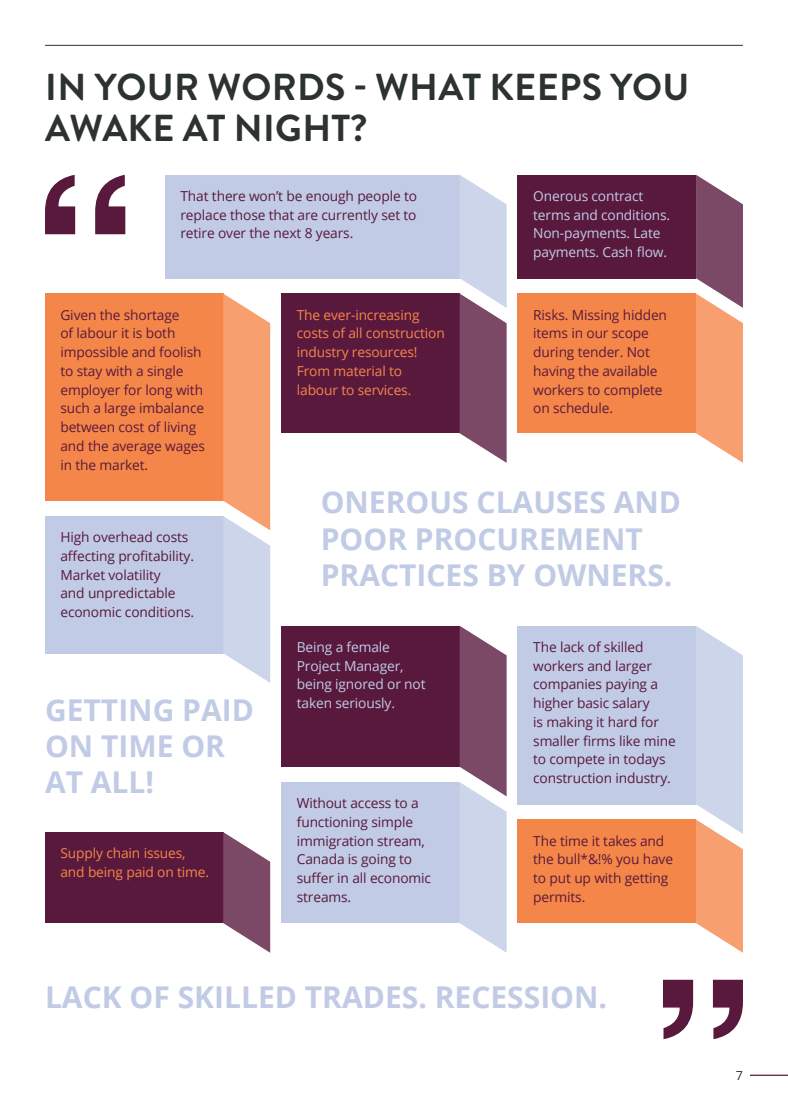
<style>
.page{position:relative;width:788px;height:1103px;background:#fff}
.page>*{position:absolute;margin:0;border:0;box-sizing:border-box;transform-origin:0 0}
.t1{font:700 37.5px/41.2px "Brandon Grotesque";letter-spacing:.01em;color:#2c3230}
.Body_Text{font:700 30px/36px "Open Sans";color:#c1cbe5}
.Body_Text-2{font:13.75px/18.8px "Open Sans";letter-spacing:-.01em;color:#59193d}
.Body_Text-3{font:13.75px/18.8px "Open Sans";letter-spacing:-.01em;color:#c1cbe5}
.Body_Text-4{font:13.75px/18.8px "Open Sans";letter-spacing:-.01em;color:#f58649}
.t2{font:12.5px "Open Sans";color:#2c3230}
</style>
<div class="page">
<hr style="left:45px;top:45px;width:697px;height:1px;background:#2c3230">
<div style="left:45px;top:294px;width:178px;height:207px;background:#f58649"></div>
<div style="left:165px;top:175px;width:294px;height:103px;background:#c1cbe5"></div>
<div style="left:518px;top:175px;width:178px;height:103px;background:#59193d"></div>
<div style="left:45px;top:516px;width:178px;height:137px;background:#c1cbe5"></div>
<div style="left:281px;top:626px;width:178px;height:140px;background:#59193d"></div>
<div style="left:281px;top:294px;width:178px;height:139px;background:#59193d"></div>
<svg style="left:459px;top:175px;width:47px;height:288px"></svg>
<div style="left:518px;top:294px;width:178px;height:139px;background:#f58649"></div>
<svg style="left:696px;top:175px;width:46px;height:287px;background:#cb8e80"></svg>
<svg style="left:223px;top:294px;width:47px;height:389px;background:#e9bcaa"></svg>
<div style="left:281px;top:782px;width:178px;height:141px;background:#c1cbe5"></div>
<div style="left:518px;top:626px;width:178px;height:178px;background:#c1cbe5"></div>
<svg style="left:459px;top:626px;width:47px;height:326px;background:#af9db2"></svg>
<div style="left:45px;top:832px;width:178px;height:91px;background:#59193d"></div>
<svg style="left:223px;top:832px;width:47px;height:120px"></svg>
<div style="left:518px;top:819px;width:178px;height:104px;background:#f58649"></div>
<svg style="left:696px;top:626px;width:46px;height:326px;background:#e1c9c5"></svg>
<hr style="left:750px;top:1074px;width:38px;height:1px;background:#59193d">
<svg style="left:45px;top:175px;width:80px;height:59px"></svg>
<svg style="left:663px;top:979px;width:79px;height:60px"></svg>
<p class="t1" style="left:45px;top:67px;width:645px">IN YOUR WORDS - WHAT KEEPS YOU<br>AWAKE AT NIGHT?</p>
<p class="Body_Text-2" style="left:180px;top:186px;width:238px;text-align:justify">That there won’t be enough people to replace those that are currently set to retire over the next 8 years.</p>
<p class="Body_Text-2" style="left:60px;top:305px;width:146px">Given the shortage<br>of labour it is both impossible and foolish to stay with a single employer for long with such a large imbalance between cost of living and the average wages in the market.</p>
<p class="Body_Text-4" style="left:297px;top:305px;width:149px">The ever-increasing costs of all construction industry resources!<br>From material to labour to services.</p>
<p class="Body_Text-3" style="left:533px;top:186px;width:138px">Onerous contract terms and conditions.<br>Non-payments. Late payments. Cash flow.</p>
<p class="Body_Text-2" style="left:533px;top:305px;width:135px">Risks. Missing hidden items in our scope during tender. Not having the available workers to complete on schedule.</p>
<p class="Body_Text-2" style="left:60px;top:527px;width:135px">High overhead costs affecting profitability.<br>Market volatility<br>and unpredictable economic conditions.</p>
<p class="Body_Text" style="left:45px;top:691px;width:210px">GETTING PAID<br>ON TIME OR<br>AT ALL!</p>
<p class="Body_Text-4" style="left:60px;top:843px;width:150px">Supply chain issues, and being paid on time.</p>
<p class="Body_Text" style="left:320px;top:484px;width:362px">ONEROUS CLAUSES AND<br>POOR PROCUREMENT<br>PRACTICES BY OWNERS.</p>
<p class="Body_Text-3" style="left:297px;top:637px;width:130px">Being a female<br>Project Manager, being ignored or not taken seriously.</p>
<p class="Body_Text-2" style="left:297px;top:793px;width:136px">Without access to a functioning simple immigration stream,<br>Canada is going to suffer in all economic streams.</p>
<p class="Body_Text-2" style="left:533px;top:637px;width:144px">The lack of skilled workers and larger companies paying a higher basic salary<br>is making it hard for smaller firms like mine to compete in todays construction industry.</p>
<p class="Body_Text-2" style="left:533px;top:831px;width:141px">The time it takes and the bull*&amp;!% you have to put up with getting permits.</p>
<p class="Body_Text" style="left:45px;top:977px;width:563px">LACK OF SKILLED TRADES. RECESSION.</p>
<p class="t2" style="left:735px;top:1066px;width:9px">7</p>
</div>
